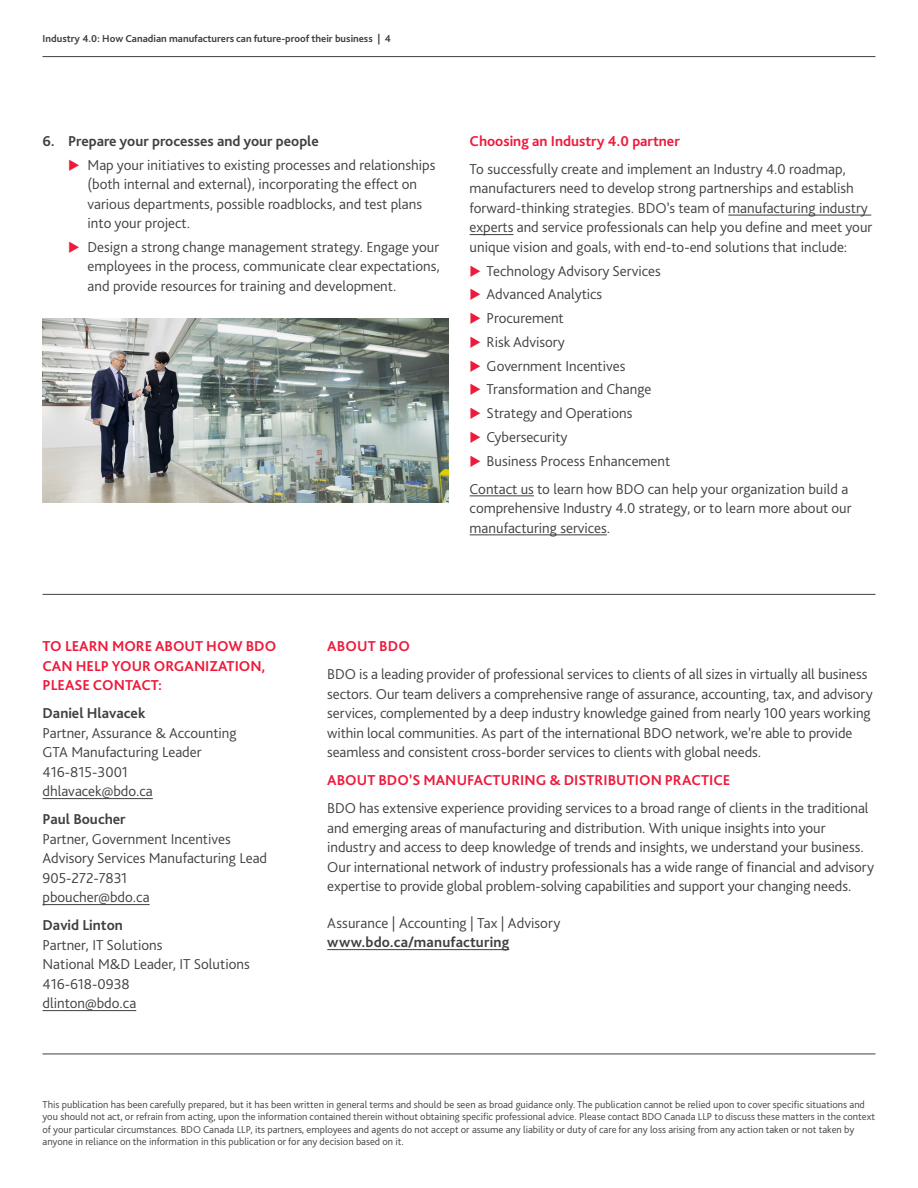
<style>
.page{position:relative;width:918px;height:1188px;background:#fff}
.page>*{position:absolute;margin:0;border:0;box-sizing:border-box;transform-origin:0 0}
.t1{font:300 15px/19.5px "Bliss Pro";color:#404040}
.t2{font:700 15px/19.5px "Bliss Pro";color:#ed1a3b}
.t3{font:700 15px "Bliss Pro";color:#404040}
.t4{font:300 10.5px/12.6px "Bliss Pro";color:#404040}
.t5{font:700 10.5px "Bliss Pro";color:#404040}
</style>
<div class="page">
<hr style="left:43px;top:56px;width:832px;height:1px;background:#404040">
<hr style="left:43px;top:1054px;width:832px;height:1px;background:#404040">
<hr style="left:327px;top:949px;width:182px;height:1px;background:#404040">
<hr style="left:43px;top:798px;width:110px;height:1px;background:#404040">
<hr style="left:43px;top:904px;width:107px;height:1px;background:#404040">
<hr style="left:43px;top:1010px;width:93px;height:1px;background:#404040">
<hr style="left:43px;top:594px;width:832px;height:1px;background:#404040">
<hr style="left:728px;top:215px;width:143px;height:1px;background:#404040">
<hr style="left:470px;top:234px;width:43px;height:1px;background:#404040">
<hr style="left:470px;top:495px;width:64px;height:1px;background:#404040">
<hr style="left:470px;top:534px;width:137px;height:1px;background:#404040">
<img style="left:43px;top:318px;width:405px;height:184px">
<p class="t5" style="left:43px;top:32px;width:350px">Industry 4.0: How Canadian manufacturers can future-proof their business | 4</p>
<p class="t3" style="left:43px;top:132px;width:278px">6. Prepare your processes and your people</p>
<p class="t1" style="left:88px;top:154px;width:349px">Map your initiatives to existing processes and relationships (both internal and external), incorporating the effect on various departments, possible roadblocks, and test plans into your project.</p>
<p class="t1" style="left:88px;top:237px;width:354px;text-align:justify">Design a strong change management strategy. Engage your employees in the process, communicate clear expectations, and provide resources for training and development.</p>
<p class="t2" style="left:470px;top:131px;width:212px">Choosing an Industry 4.0 partner</p>
<p class="t1" style="left:470px;top:159px;width:404px">To successfully create and implement an Industry 4.0 roadmap, manufacturers need to develop strong partnerships and establish forward-thinking strategies. BDO’s team of manufacturing industry experts and service professionals can help you define and meet your unique vision and goals, with end-to-end solutions that include:</p>
<p class="t1" style="left:487px;top:258px;width:185px;line-height:23.7px">Technology Advisory Services<br>Advanced Analytics<br>Procurement<br>Risk Advisory<br>Government Incentives<br>Transformation and Change<br>Strategy and Operations<br>Cybersecurity<br>Business Process Enhancement</p>
<p class="t1" style="left:470px;top:479px;width:384px">Contact us to learn how BDO can help your organization build a comprehensive Industry 4.0 strategy, or to learn more about our manufacturing services.</p>
<p class="t2" style="left:43px;top:636px;width:235px">TO LEARN MORE ABOUT HOW BDO<br>CAN HELP YOUR ORGANIZATION,<br>PLEASE CONTACT:</p>
<p class="t3" style="left:43px;top:704px;width:104px">Daniel Hlavacek</p>
<p class="t1" style="left:43px;top:723px;width:196px">Partner, Assurance &amp; Accounting<br>GTA Manufacturing Leader<br>416-815-3001 dhlavacek@bdo.ca</p>
<p class="t3" style="left:43px;top:810px;width:85px">Paul Boucher</p>
<p class="t1" style="left:43px;top:829px;width:226px">Partner, Government Incentives<br>Advisory Services Manufacturing Lead<br>905-272-7831<br>pboucher@bdo.ca</p>
<p class="t3" style="left:43px;top:916px;width:82px">David Linton</p>
<p class="t1" style="left:43px;top:935px;width:209px">Partner, IT Solutions<br>National M&amp;D Leader, IT Solutions<br>416-618-0938<br>dlinton@bdo.ca</p>
<p class="t2" style="left:327px;top:636px;width:84px">ABOUT BDO</p>
<p class="t1" style="left:327px;top:664px;width:547px">BDO is a leading provider of professional services to clients of all sizes in virtually all business sectors. Our team delivers a comprehensive range of assurance, accounting, tax, and advisory services, complemented by a deep industry knowledge gained from nearly 100 years working within local communities. As part of the international BDO network, we’re able to provide seamless and consistent cross-border services to clients with global needs.</p>
<p class="t2" style="left:327px;top:770px;width:405px">ABOUT BDO’S MANUFACTURING &amp; DISTRIBUTION PRACTICE</p>
<p class="t1" style="left:327px;top:798px;width:548px">BDO has extensive experience providing services to a broad range of clients in the traditional and emerging areas of manufacturing and distribution. With unique insights into your industry and access to deep knowledge of trends and insights, we understand your business.<br>Our international network of industry professionals has a wide range of financial and advisory expertise to provide global problem-solving capabilities and support your changing needs.</p>
<p class="t1" style="left:327px;top:913px;width:235px">Assurance | Accounting | Tax | Advisory</p>
<p class="t3" style="left:327px;top:933px;width:183px">www.bdo.ca/manufacturing</p>
<p class="t4" style="left:43px;top:1098px;width:834px">This publication has been carefully prepared, but it has been written in general terms and should be seen as broad guidance only. The publication cannot be relied upon to cover specific situations and you should not act, or refrain from acting, upon the information contained therein without obtaining specific professional advice. Please contact BDO Canada LLP to discuss these matters in the context of your particular circumstances. BDO Canada LLP, its partners, employees and agents do not accept or assume any liability or duty of care for any loss arising from any action taken or not taken by anyone in reliance on the information in this publication or for any decision based on it.</p>
</div>
